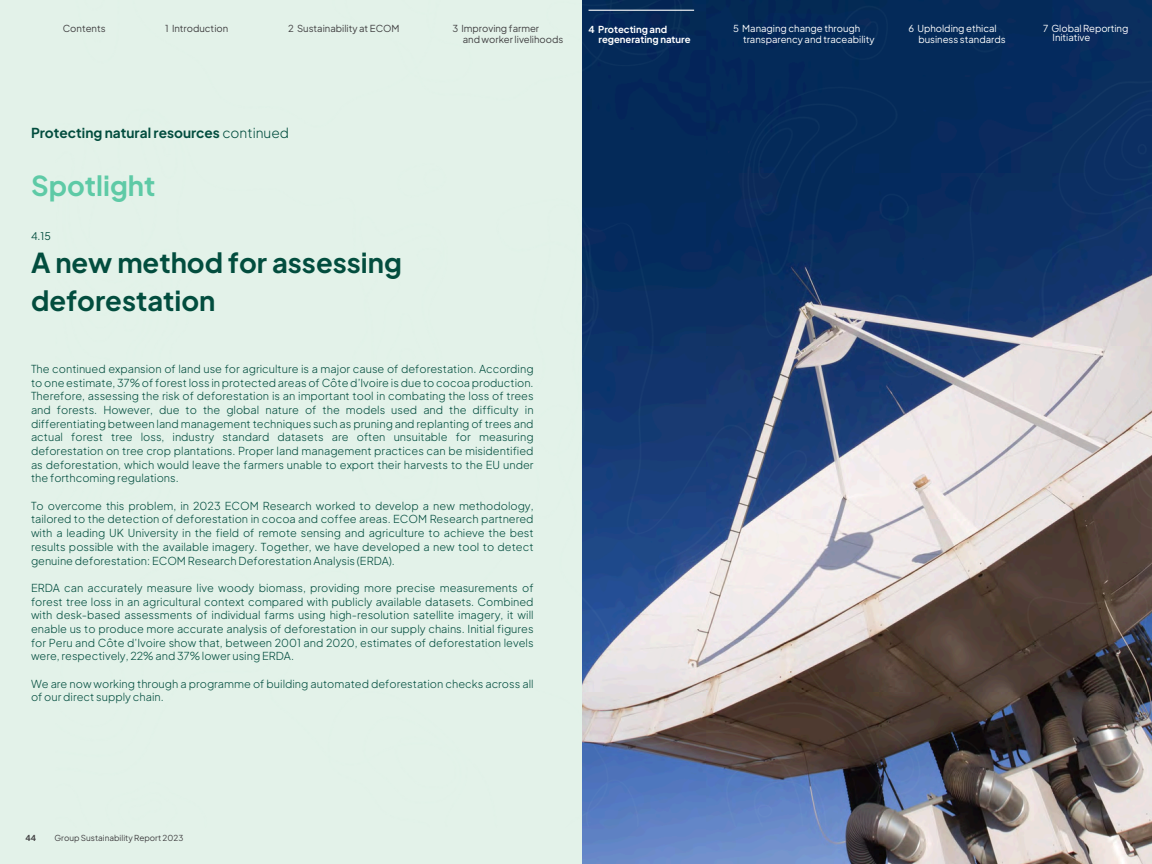
<style>
.page{position:relative;width:1152px;height:864px;background:#fff}
.page>*{position:absolute;margin:0;border:0;box-sizing:border-box;transform-origin:0 0}
.t1{font:700 27.3px/37.7px "Plus Jakarta Sans";color:#024d3e}
.t2{font:700 27.3px "Plus Jakarta Sans";color:#5ecaa6}
.t3{font:700 13.65px "Plus Jakarta Sans";color:#024d3e}
.t4{font:300 10.95px/13.6px "Plus Jakarta Sans";color:#024d3e;text-align:justify}
.t5{font:10.5px "Plus Jakarta Sans";color:#024d3e}
.t6{font:9.6px/9.6px "Plus Jakarta Sans";color:#fff}
.t7{font:9.6px "Plus Jakarta Sans";color:#414042}
.t8{font:700 9.6px "Plus Jakarta Sans";color:#fff}
.t9{font:8.25px "Plus Jakarta Sans";color:#414042}
.t10{font:700 8.25px "Plus Jakarta Sans";color:#414042}
.s1{font-weight:300}
</style>
<div class="page">
<img style="left:0;top:0;width:1152px;height:864px">
<hr style="left:589px;top:10px;width:105px;height:1px;background:#fff">
<h4 class="t7" style="left:63px;top:22px;width:44px">Contents</h4>
<h4 class="t7" style="left:165px;top:22px;width:65px">1 Introduction</h4>
<h4 class="t7" style="left:288px;top:22px;width:113px">2 Sustainability at ECOM</h4>
<p class="t7" style="left:452px;top:22px;width:88px">3 Improving farmer</p>
<p class="t7" style="left:463px;top:33px;width:102px">and worker livelihoods</p>
<p class="t8" style="left:589px;top:23px;width:80px">4 Protecting and</p>
<h5 class="t8" style="left:598px;top:33px;width:94px">regenerating nature</h5>
<h1 class="t3" style="left:31px;top:124px;width:260px">Protecting natural resources <span class="s1">continued</span></h1>
<h2 class="t2" style="left:31px;top:167px;width:126px">Spotlight</h2>
<h6 class="t5" style="left:31px;top:229px;width:21px">4.15</h6>
<h6 class="t1" style="left:31px;top:243px;width:372px">A new method for assessing deforestation</h6>
<h6 class="t4" style="left:31px;top:362px;width:504px">The continued expansion of land use for agriculture is a major cause of deforestation. According to one estimate, 37% of forest loss in protected areas of Côte d’Ivoire is due to cocoa production.<br>Therefore, assessing the risk of deforestation is an important tool in combating the loss of trees and forests. However, due to the global nature of the models used and the difficulty in differentiating between land management techniques such as pruning and replanting of trees and actual forest tree loss, industry standard datasets are often unsuitable for measuring deforestation on tree crop plantations. Proper land management practices can be misidentified as deforestation, which would leave the farmers unable to export their harvests to the EU under the forthcoming regulations.</h6>
<h6 class="t4" style="left:31px;top:499px;width:504px">To overcome this problem, in 2023 ECOM Research worked to develop a new methodology, tailored to the detection of deforestation in cocoa and coffee areas. ECOM Research partnered with a leading UK University in the field of remote sensing and agriculture to achieve the best results possible with the available imagery. Together, we have developed a new tool to detect genuine deforestation: ECOM Research Deforestation Analysis (ERDA).</h6>
<h6 class="t4" style="left:31px;top:581px;width:504px">ERDA can accurately measure live woody biomass, providing more precise measurements of forest tree loss in an agricultural context compared with publicly available datasets. Combined with desk-based assessments of individual farms using high-resolution satellite imagery, it will enable us to produce more accurate analysis of deforestation in our supply chains. Initial figures for Peru and Côte d’Ivoire show that, between 2001 and 2020, estimates of deforestation levels were, respectively, 22% and 37% lower using ERDA.</h6>
<h3 class="t4" style="left:31px;top:676px;width:504px">We are now working through a programme of building automated deforestation checks across all of our direct supply chain.</h3>
<h5 class="t6" style="left:733px;top:23px;width:129px">5 Managing change through</h5>
<h6 class="t6" style="left:743px;top:35px;width:133px">transparency and traceability</h6>
<h6 class="t6" style="left:908px;top:23px;width:90px">6 Upholding ethical</h6>
<h6 class="t6" style="left:918px;top:35px;width:89px">business standards</h6>
<h6 class="t6" style="left:1053px;top:23px;width:77px;text-indent:-9px">7 Global Reporting<br>Initiative</h6>
<h4 class="t10" style="left:26px;top:832px;width:12px">44</h4>
<h6 class="t9" style="left:55px;top:832px;width:130px">Group Sustainability Report 2023</h6>
</div>
